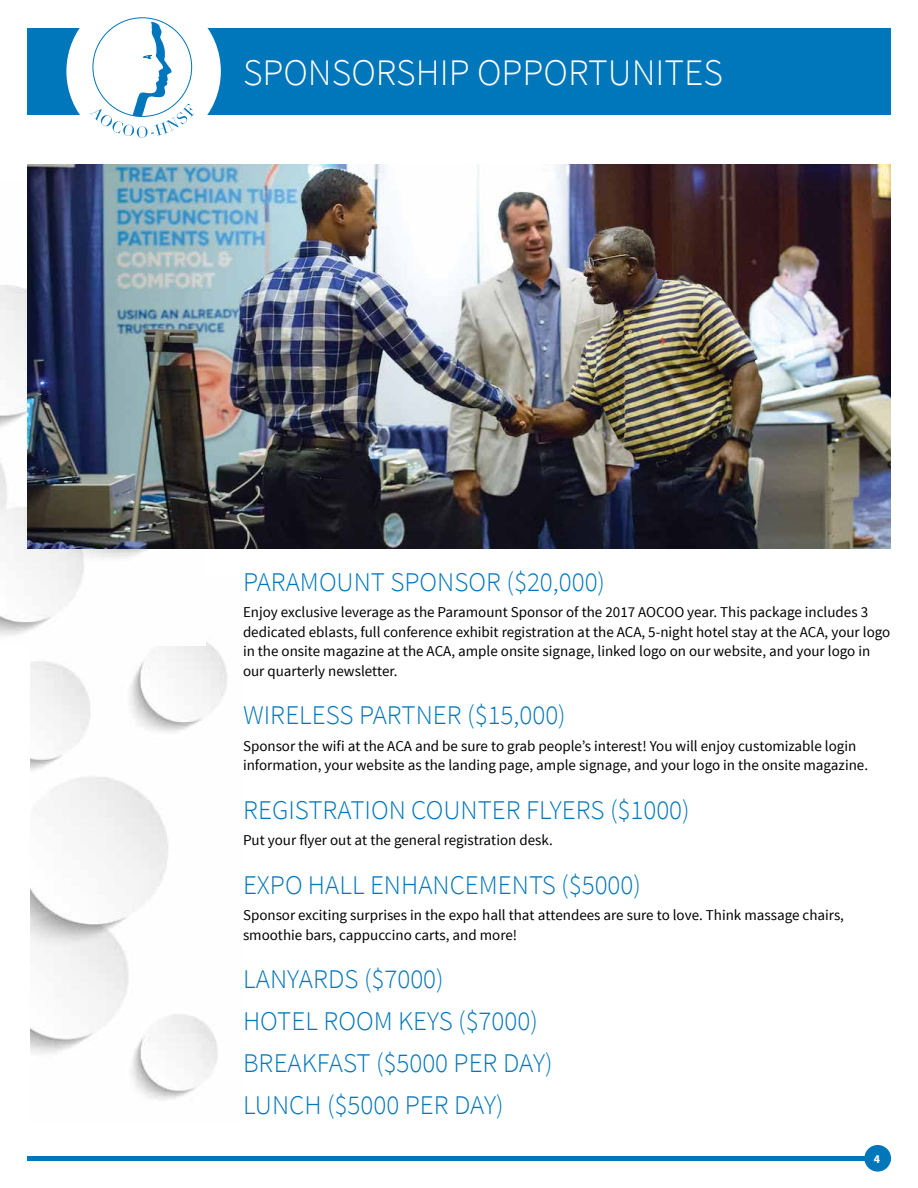
<style>
.page{position:relative;width:918px;height:1188px;background:#fff}
.page>*{position:absolute;margin:0;border:0;box-sizing:border-box;transform-origin:0 0}
.t1{font:300 37.5px/34.5px "Source Sans Pro";color:#fff}
.t2{font:300 27px/42px "Source Sans Pro";color:#0076bb}
.t3{font:15px/19.5px "Source Sans Pro";color:#000}
.t4{font:700 12px "Source Sans Pro";color:#fff}
</style>
<div class="page">
<img style="left:30px;top:641px;width:198px;height:459px">
<div style="left:27px;top:1156px;width:864px;height:5px;background:#0076bb"></div>
<div style="left:864px;top:1145px;width:27px;height:27px;background:#0076bb;border-radius:50%"></div>
<img style="left:0;top:181px;width:205px;height:465px">
<div style="left:27px;top:28px;width:864px;height:86px;background:#0076bb"></div>
<svg style="left:66px;top:17px;width:155px;height:121px"></svg>
<img style="left:28px;top:164px;width:863px;height:385px">
<h1 class="t1" style="left:243px;top:39px;width:440px">ANNUAL CLINICAL ASSEMBLY<br>EXHIBITOR PROSPECTUS</h1>
<h1 class="t1" style="left:243px;top:56px;width:482px">SPONSORSHIP OPPORTUNITES</h1>
<h2 class="t2" style="left:243px;top:561px;width:364px">PARAMOUNT SPONSOR ($20,000)</h2>
<p class="t3" style="left:243px;top:603px;width:649px">Enjoy exclusive leverage as the Paramount Sponsor of the 2017 AOCOO year. This package includes 3 dedicated eblasts, full conference exhibit registration at the ACA, 5-night hotel stay at the ACA, your logo in the onsite magazine at the ACA, ample onsite signage, linked logo on our website, and your logo in our quarterly newsletter.</p>
<h2 class="t2" style="left:243px;top:694px;width:324px">WIRELESS PARTNER ($15,000)</h2>
<p class="t3" style="left:243px;top:736px;width:627px">Sponsor the wifi at the ACA and be sure to grab people’s interest! You will enjoy customizable login information, your website as the landing page, ample signage, and your logo in the onsite magazine.</p>
<h2 class="t2" style="left:243px;top:789px;width:448px">REGISTRATION COUNTER FLYERS ($1000)</h2>
<p class="t3" style="left:243px;top:831px;width:311px">Put your flyer out at the general registration desk.</p>
<h2 class="t2" style="left:243px;top:864px;width:400px">EXPO HALL ENHANCEMENTS ($5000)</h2>
<p class="t3" style="left:243px;top:906px;width:603px">Sponsor exciting surprises in the expo hall that attendees are sure to love. Think massage chairs, smoothie bars, cappuccino carts, and more!</p>
<h2 class="t2" style="left:243px;top:958px;width:311px">LANYARDS ($7000)<br>HOTEL ROOM KEYS ($7000)<br>BREAKFAST ($5000 PER DAY)<br>LUNCH ($5000 PER DAY)</h2>
<p class="t4" style="left:874px;top:1151px;width:8px">4</p>
</div>
